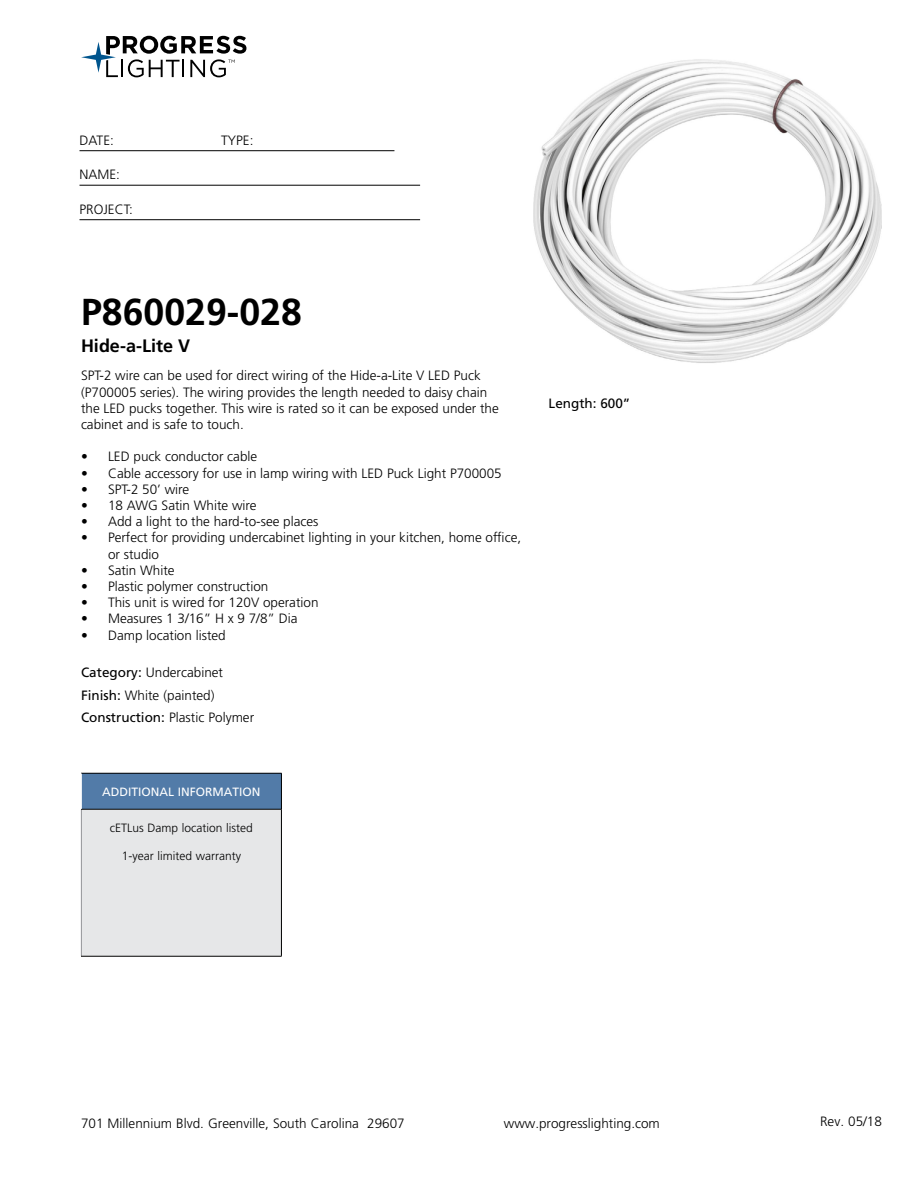
<style>
.page{position:relative;width:918px;height:1188px;background:#fff}
.page>*{position:absolute;margin:0;border:0;box-sizing:border-box;transform-origin:0 0}
.t1{font:700 37.5px "Frutiger LT Std";color:#000}
.t2{font:700 18px "Frutiger LT Std";color:#000}
.t3{font:300 13.5px/16.2px "Frutiger LT Std";color:#000}
.t4{font:13.5px "Frutiger LT Std";color:#000}
.t5{font:300 12px "Frutiger LT Std";color:#000}
.t6{font:12px "Frutiger LT Std";color:#fff}
.s1{font-weight:400}
</style>
<div class="page">
<svg style="left:81px;top:36px;width:165px;height:41px"></svg>
<hr style="left:80px;top:150px;width:314px;height:1px;background:#000">
<hr style="left:80px;top:185px;width:340px;height:1px;background:#000">
<hr style="left:80px;top:219px;width:340px;height:1px;background:#000">
<div style="left:81px;top:773px;width:200px;height:36px;background:#527ba8"></div>
<div style="left:81px;top:809px;width:200px;height:147px;background:#e6e7e8"></div>
<hr style="left:81px;top:810px;width:1px;height:146px;background:#939598">
<hr style="left:81px;top:809px;width:200px;height:1px;background:#000">
<hr style="left:81px;top:956px;width:201px;height:1px;background:#000">
<hr style="left:81px;top:773px;width:201px;height:1px;background:#000">
<hr style="left:281px;top:773px;width:1px;height:36px;background:#000">
<hr style="left:281px;top:809px;width:1px;height:147px;background:#000">
<hr style="left:81px;top:773px;width:1px;height:36px;background:#fff">
<img style="left:533px;top:59px;width:349px;height:304px">
<p class="t3" style="left:80px;top:132px;width:36px">DATE:</p>
<p class="t3" style="left:221px;top:132px;width:34px">TYPE:</p>
<p class="t3" style="left:79px;top:167px;width:42px">NAME:</p>
<p class="t3" style="left:79px;top:201px;width:55px">PROJECT:</p>
<h1 class="t1" style="left:81px;top:290px;width:222px">P860029-028</h1>
<h2 class="t2" style="left:81px;top:335px;width:111px">Hide-a-Lite V</h2>
<p class="t3" style="left:81px;top:368px;width:419px">SPT-2 wire can be used for direct wiring of the Hide-a-Lite V LED Puck (P700005 series). The wiring provides the length needed to daisy chain the LED pucks together. This wire is rated so it can be exposed under the cabinet and is safe to touch.</p>
<p class="t3" style="left:81px;top:449px;width:178px">• LED puck conductor cable</p>
<p class="t3" style="left:81px;top:465px;width:422px">• Cable accessory for use in lamp wiring with LED Puck Light P700005</p>
<p class="t3" style="left:81px;top:481px;width:110px">• SPT-2 50’ wire</p>
<p class="t3" style="left:81px;top:497px;width:177px">• 18 AWG Satin White wire</p>
<p class="t3" style="left:81px;top:514px;width:239px">• Add a light to the hard-to-see places</p>
<p class="t3" style="left:108px;top:530px;width:415px;text-indent:-27px">• Perfect for providing undercabinet lighting in your kitchen, home office, or studio</p>
<p class="t3" style="left:81px;top:562px;width:95px">• Satin White</p>
<p class="t3" style="left:81px;top:578px;width:189px">• Plastic polymer construction</p>
<p class="t3" style="left:81px;top:595px;width:239px">• This unit is wired for 120V operation</p>
<p class="t3" style="left:81px;top:611px;width:218px">• Measures 1 3/16” H x 9 7/8” Dia</p>
<p class="t3" style="left:81px;top:627px;width:146px">• Damp location listed</p>
<p class="t3" style="left:81px;top:661px;width:175px;line-height:22.5px"><span class="s1">Category:</span> Undercabinet<br><span class="s1">Finish:</span> White (painted)<br><span class="s1">Construction:</span> Plastic Polymer</p>
<p class="t6" style="left:102px;top:785px;width:160px">ADDITIONAL INFORMATION</p>
<p class="t5" style="left:110px;top:821px;width:145px">cETLus Damp location listed</p>
<p class="t5" style="left:122px;top:849px;width:121px">1-year limited warranty</p>
<p class="t4" style="left:549px;top:395px;width:83px">Length: 600”</p>
<p class="t3" style="left:81px;top:1115px;width:325px">701 Millennium Blvd. Greenville, South Carolina 29607</p>
<p class="t3" style="left:504px;top:1115px;width:158px">www.progresslighting.com</p>
<p class="t3" style="left:820px;top:1114px;width:63px">Rev. 05/18</p>
</div>
